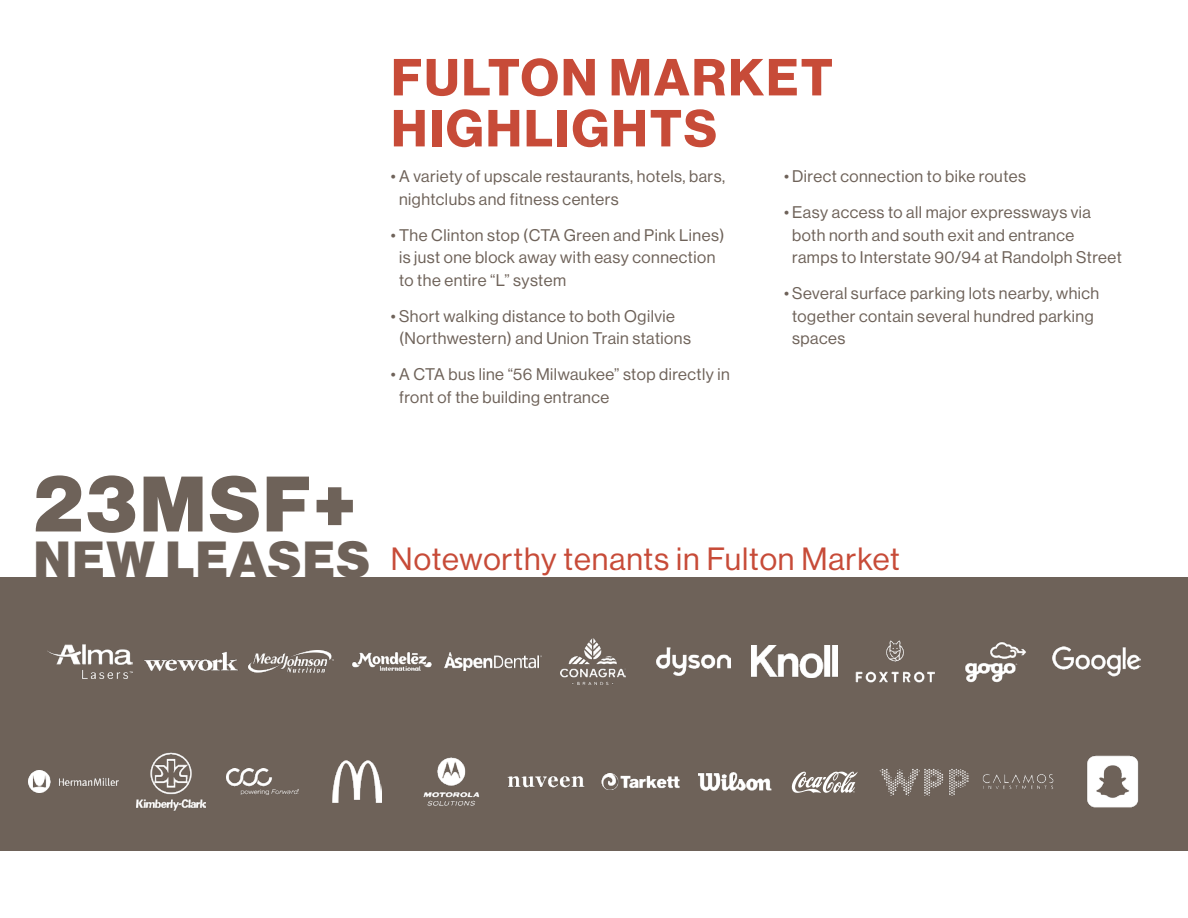
<style>
.page{position:relative;width:1188px;height:918px;background:#fff}
.page>*{position:absolute;margin:0;border:0;box-sizing:border-box;transform-origin:0 0}
.t1{font:76.8px "N Haas Grotesk DS Pro 95 Blk";letter-spacing:.045em;color:#6e6259}
.t2{font:51px/51px "N Haas Grotesk DS Pro 75 Bd";letter-spacing:.045em;color:#c74b38}
.t3{font:49.65px "N Haas Grotesk DS Pro 95 Blk";letter-spacing:.045em;color:#6e6259}
.t4{font:31.5px "N Haas Grotesk DS Pro 55 Rg";letter-spacing:.03em;color:#c74b38}
.t5{font:16.5px/22.5px "N Haas Grotesk DS Pro 55 Rg";letter-spacing:.03em;color:#6e6259}
</style>
<div class="page">
<div style="left:0;top:577px;width:1188px;height:273px;background:#6e6259"></div>
<img style="left:48px;top:645px;width:85px;height:34px">
<img style="left:144px;top:651px;width:94px;height:20px">
<img style="left:249px;top:651px;width:85px;height:21px">
<img style="left:352px;top:652px;width:80px;height:19px">
<img style="left:444px;top:653px;width:97px;height:17px">
<img style="left:561px;top:638px;width:65px;height:47px">
<img style="left:657px;top:647px;width:74px;height:29px">
<img style="left:752px;top:646px;width:85px;height:31px">
<img style="left:855px;top:640px;width:80px;height:43px">
<img style="left:965px;top:642px;width:61px;height:41px">
<img style="left:1052px;top:647px;width:89px;height:29px">
<img style="left:29px;top:770px;width:89px;height:23px">
<img style="left:137px;top:752px;width:68px;height:59px">
<img style="left:226px;top:769px;width:73px;height:26px">
<img style="left:333px;top:761px;width:48px;height:41px">
<img style="left:423px;top:757px;width:56px;height:49px">
<img style="left:508px;top:776px;width:76px;height:11px">
<img style="left:602px;top:773px;width:77px;height:17px">
<img style="left:699px;top:773px;width:72px;height:17px">
<svg style="left:791px;top:771px;width:67px;height:22px"></svg>
<img style="left:879px;top:768px;width:90px;height:28px">
<img style="left:982px;top:774px;width:72px;height:15px">
<img style="left:1087px;top:755px;width:52px;height:53px">
<p class="t2" style="left:391px;top:53px;width:443px">FULTON MARKET<br>HIGHLIGHTS</p>
<p class="t5" style="left:399px;top:166px;width:328px;text-indent:-8px">• A variety of upscale restaurants, hotels, bars, nightclubs and fitness centers</p>
<p class="t5" style="left:399px;top:224px;width:327px;text-indent:-8px">• The Clinton stop (CTA Green and Pink Lines) is just one block away with easy connection to the entire “L” system</p>
<p class="t5" style="left:399px;top:305px;width:293px;text-indent:-8px">• Short walking distance to both Ogilvie (Northwestern) and Union Train stations</p>
<p class="t5" style="left:399px;top:364px;width:332px;text-indent:-8px">• A CTA bus line “56 Milwaukee” stop directly in front of the building entrance</p>
<p class="t5" style="left:784px;top:166px;width:243px">• Direct connection to bike routes</p>
<p class="t5" style="left:792px;top:202px;width:331px;text-indent:-8px">• Easy access to all major expressways via both north and south exit and entrance ramps to Interstate 90/94 at Randolph Street</p>
<p class="t5" style="left:792px;top:283px;width:309px;text-indent:-8px">• Several surface parking lots nearby, which together contain several hundred parking spaces</p>
<p class="t1" style="left:34px;top:459px;width:323px">23MSF+</p>
<p class="t3" style="left:34px;top:531px;width:337px">NEW LEASES</p>
<p class="t4" style="left:391px;top:542px;width:510px">Noteworthy tenants in Fulton Market</p>
</div>
